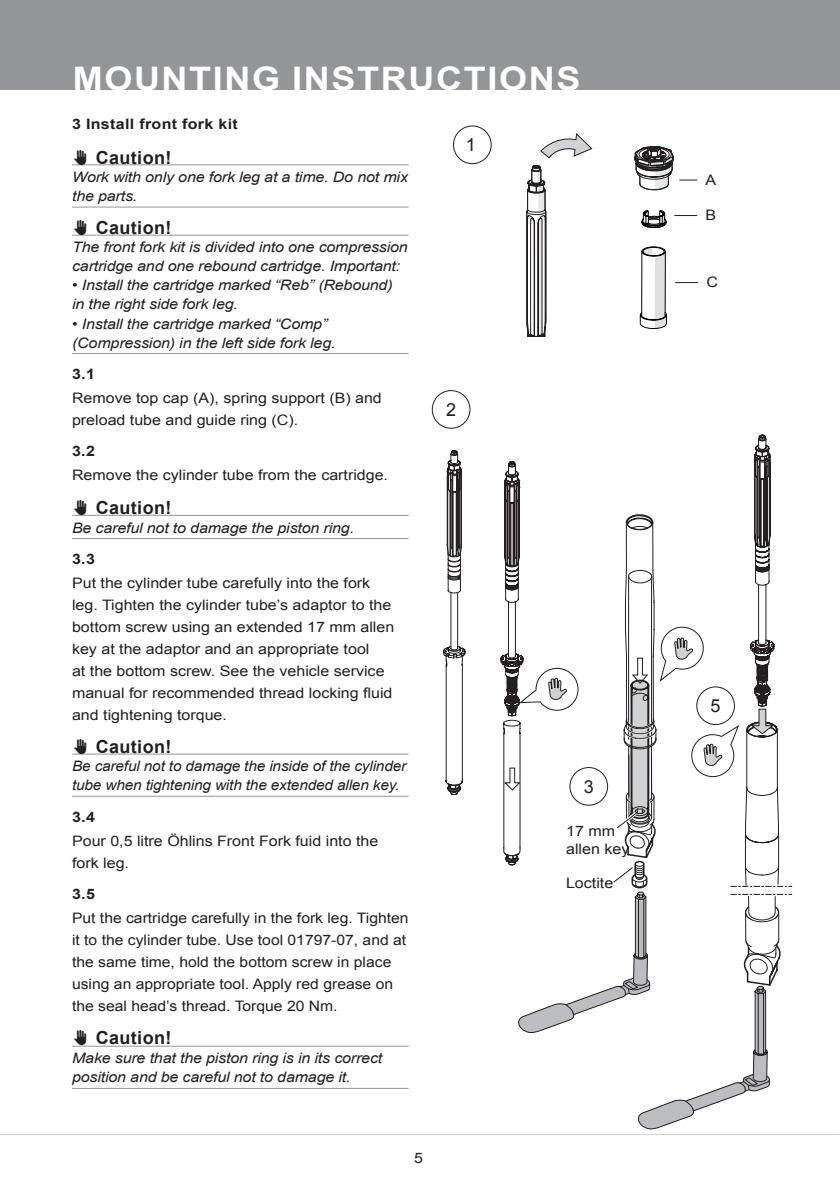
<style>
.page{position:relative;width:840px;height:1191px;background:#fff}
.page>*{position:absolute;margin:0;border:0;box-sizing:border-box;transform-origin:0 0}
.t1{font:700 32.4px "Arial";letter-spacing:.045em;color:#fff;scale:1.11 1}
.t2{font:700 18px "Arial";letter-spacing:.02em;color:#231f20}
._10_Figure_no{font:18px "Arial";color:#231f20}
._6_Body_type{font:14.4px/22px "Arial";color:#231f20;scale:1.11 1}
._9_Body_Type_Italic{font:italic 14.4px/19px "Arial";letter-spacing:-.01em;color:#231f20;scale:1.11 1}
._6_Body_type-2{font:14.4px/22px "Arial";color:#231f20;scale:1.09 1}
._9_Body_Type_Italic-2{font:italic 14.4px/19px "Arial";letter-spacing:-.01em;color:#231f20;scale:1.07 1}
._7_Body_type_StepNo{font:700 14.4px "Arial";letter-spacing:.02em;color:#231f20;scale:1.11 1}
._11_Figure_Text{font:14.4px/18px "Arial";color:#231f20;scale:1.11 1}
</style>
<div class="page">
<div style="left:0;top:0;width:839px;height:90px;background:#939598"></div>
<hr style="left:0;top:1134px;width:838px;height:1px;background:#d1d2d4">
<hr style="left:72px;top:164px;width:336px;height:1px;background:#939598">
<hr style="left:72px;top:207px;width:336px;height:1px;background:#939598">
<hr style="left:72px;top:235px;width:336px;height:1px;background:#939598">
<hr style="left:72px;top:353px;width:336px;height:1px;background:#939598">
<hr style="left:72px;top:515px;width:336px;height:1px;background:#939598">
<hr style="left:72px;top:538px;width:336px;height:1px;background:#939598">
<hr style="left:72px;top:753px;width:336px;height:1px;background:#939598">
<hr style="left:72px;top:796px;width:336px;height:1px;background:#939598">
<hr style="left:72px;top:1045px;width:336px;height:1px;background:#939598">
<hr style="left:72px;top:1088px;width:336px;height:1px;background:#939598">
<div style="left:431px;top:390px;width:39px;height:39px;border:1px solid #231f20;border-radius:50%"></div>
<svg style="left:443px;top:450px;width:22px;height:345px"></svg>
<svg style="left:500px;top:435px;width:291px;height:695px"></svg>
<svg style="left:674px;top:215px;width:22px;height:1px"></svg>
<svg style="left:679px;top:180px;width:17px;height:1px"></svg>
<div style="left:453px;top:125px;width:38px;height:39px;border:1px solid #231f20;border-radius:50%"></div>
<svg style="left:526px;top:165px;width:21px;height:171px"></svg>
<svg style="left:639px;top:246px;width:28px;height:83px"></svg>
<svg style="left:641px;top:210px;width:25px;height:18px"></svg>
<svg style="left:540px;top:133px;width:52px;height:25px"></svg>
<svg style="left:634px;top:146px;width:39px;height:45px"></svg>
<svg style="left:675px;top:282px;width:22px;height:1px"></svg>
<h1 class="t1" style="left:73px;top:56px;width:458px">MOUNTING INSTRUCTIONS</h1>
<p class="_7_Body_type_StepNo" style="left:72px;top:113px;width:151px">3 Install front fork kit</p>
<p class="t2" style="left:72px;top:145px;width:101px">✋ Caution!</p>
<p class="_9_Body_Type_Italic" style="left:72px;top:168px;width:304px">Work with only one fork leg at a time. Do not mix the parts.</p>
<p class="t2" style="left:72px;top:215px;width:101px">✋ Caution!</p>
<p class="_9_Body_Type_Italic" style="left:72px;top:238px;width:304px">The front fork kit is divided into one compression cartridge and one rebound cartridge. Important:</p>
<p class="_9_Body_Type_Italic" style="left:72px;top:276px;width:290px">• Install the cartridge marked “Reb” (Rebound) in the right side fork leg.</p>
<p class="_9_Body_Type_Italic" style="left:72px;top:314px;width:239px">• Install the cartridge marked “Comp” (Compression) in the left side fork leg.</p>
<p class="_7_Body_type_StepNo" style="left:72px;top:364px;width:22px">3.1</p>
<p class="_6_Body_type" style="left:72px;top:387px;width:280px">Remove top cap (A), spring support (B) and preload tube and guide ring (C).</p>
<p class="_7_Body_type_StepNo" style="left:72px;top:441px;width:22px">3.2</p>
<p class="_6_Body_type" style="left:72px;top:464px;width:286px">Remove the cylinder tube from the cartridge.</p>
<p class="t2" style="left:72px;top:494px;width:101px">✋ Caution!</p>
<p class="_9_Body_Type_Italic" style="left:72px;top:518px;width:255px">Be careful not to damage the piston ring.</p>
<p class="_7_Body_type_StepNo" style="left:72px;top:549px;width:22px">3.3</p>
<p class="_6_Body_type" style="left:72px;top:572px;width:292px">Put the cylinder tube carefully into the fork leg. Tighten the cylinder tube’s adaptor to the bottom screw using an extended 17 mm allen key at the adaptor and an appropriate tool<br>at the bottom screw. See the vehicle service manual for recommended thread locking fluid and tightening torque.</p>
<p class="t2" style="left:72px;top:734px;width:101px">✋ Caution!</p>
<p class="_9_Body_Type_Italic-2" style="left:72px;top:757px;width:313px">Be careful not to damage the inside of the cylinder tube when tightening with the extended allen key.</p>
<p class="_7_Body_type_StepNo" style="left:72px;top:806px;width:22px">3.4</p>
<p class="_6_Body_type" style="left:72px;top:830px;width:277px">Pour 0,5 litre Öhlins Front Fork fuid into the fork leg.</p>
<p class="_7_Body_type_StepNo" style="left:72px;top:884px;width:22px">3.5</p>
<p class="_6_Body_type-2" style="left:72px;top:907px;width:310px">Put the cartridge carefully in the fork leg. Tighten it to the cylinder tube. Use tool 01797-07, and at the same time, hold the bottom screw in place using an appropriate tool. Apply red grease on the seal head’s thread. Torque 20 Nm.</p>
<p class="t2" style="left:72px;top:1025px;width:101px">✋ Caution!</p>
<p class="_9_Body_Type_Italic" style="left:72px;top:1049px;width:281px">Make sure that the piston ring is in its correct position and be careful not to damage it.</p>
<p class="_10_Figure_no" style="left:465px;top:133px;width:12px">1</p>
<p class="_10_Figure_no" style="left:446px;top:397px;width:12px">2</p>
<p class="_6_Body_type" style="left:414px;top:1147px;width:10px">5</p>
<p class="_10_Figure_no" style="left:583px;top:774px;width:12px">3</p>
<p class="_11_Figure_Text" style="left:566px;top:822px;width:58px">17 mm allen key</p>
<p class="_11_Figure_Text" style="left:565px;top:874px;width:44px">Loctite</p>
<p class="_11_Figure_Text" style="left:705px;top:171px;width:11px">A</p>
<p class="_11_Figure_Text" style="left:705px;top:206px;width:11px">B</p>
<p class="_11_Figure_Text" style="left:706px;top:273px;width:12px">C</p>
<p class="_10_Figure_no" style="left:710px;top:694px;width:12px">5</p>
</div>
